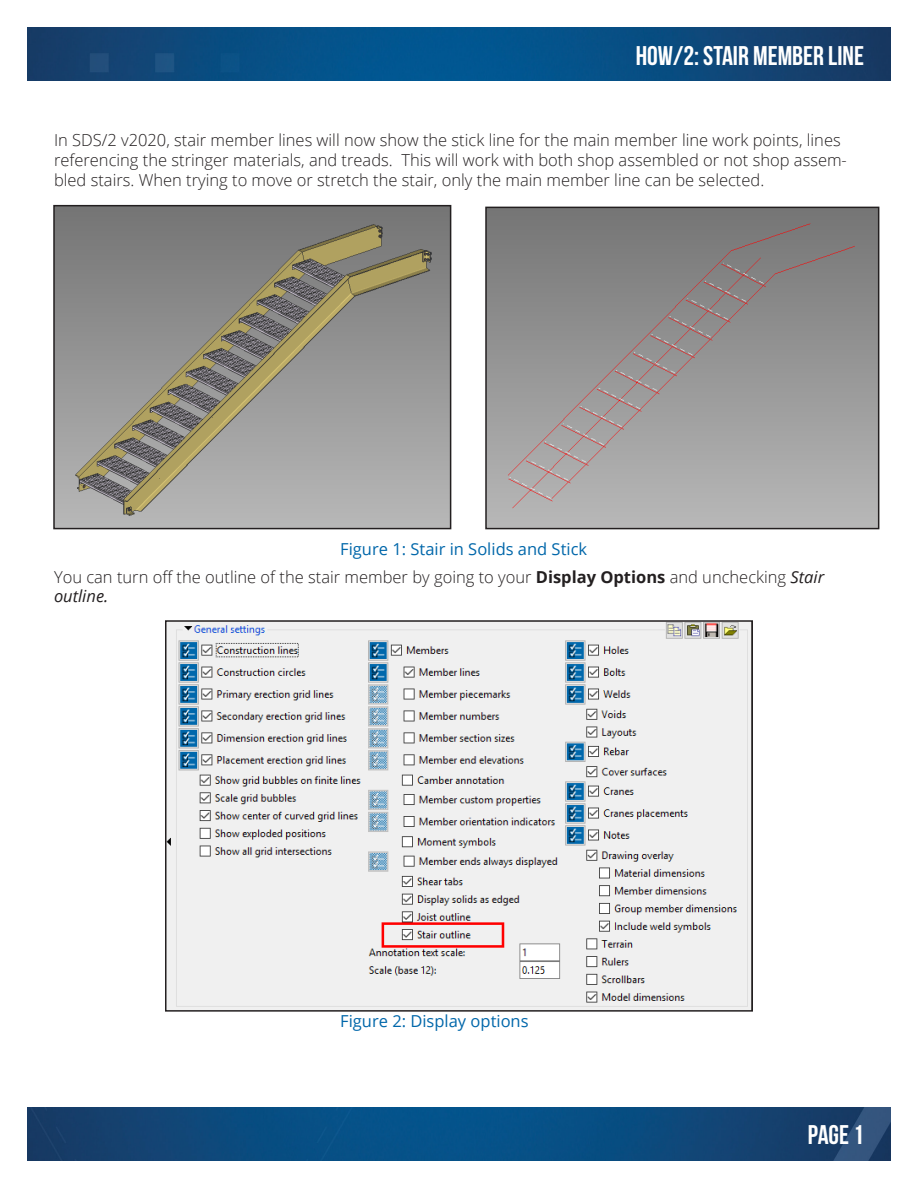
<style>
.page{position:relative;width:918px;height:1188px;background:#fff}
.page>*{position:absolute;margin:0;border:0;box-sizing:border-box;transform-origin:0 0}
.t1{font:27px "Bebas Neue";color:#fff}
.Body_Text{font:300 16.5px/19.8px "Open Sans";color:#231f20}
.Figure_Label{font:16.5px "Open Sans";color:#0067aa}
.s1{font-weight:700}
.s2{font-weight:400;font-style:italic}
</style>
<div class="page">
<img style="left:27px;top:27px;width:864px;height:54px">
<img style="left:27px;top:1107px;width:864px;height:54px">
<img style="left:56px;top:208px;width:392px;height:318px">
<div style="left:53px;top:205px;width:398px;height:324px;border:2px solid #231f20"></div>
<img style="left:488px;top:210px;width:388px;height:316px">
<div style="left:485px;top:207px;width:394px;height:322px;border:2px solid #231f20"></div>
<img style="left:168px;top:623px;width:582px;height:386px">
<div style="left:165px;top:620px;width:588px;height:392px;border:2px solid #231f20"></div>
<h1 class="t1" style="left:636px;top:41px;width:230px">HOW/2: STAIR MEMBER LINE</h1>
<p class="Body_Text" style="left:54px;top:130px;width:794px">In SDS/2 v2020, stair member lines will now show the stick line for the main member line work points, lines referencing the stringer materials, and treads. This will work with both shop assembled or not shop assem&shy;bled stairs. When trying to move or stretch the stair, only the main member line can be selected.</p>
<p class="Figure_Label" style="left:340px;top:537px;width:249px">Figure 1: Stair in Solids and Stick</p>
<p class="Body_Text" style="left:54px;top:566px;width:772px">You can turn off the outline of the stair member by going to your <span class="s1">Display Options</span> and unchecking <span class="s2">Stair outline.</span></p>
<p class="Figure_Label" style="left:340px;top:1009px;width:190px">Figure 2: Display options</p>
<h1 class="t1" style="left:808px;top:1119px;width:58px">PAGE 1</h1>
</div>
